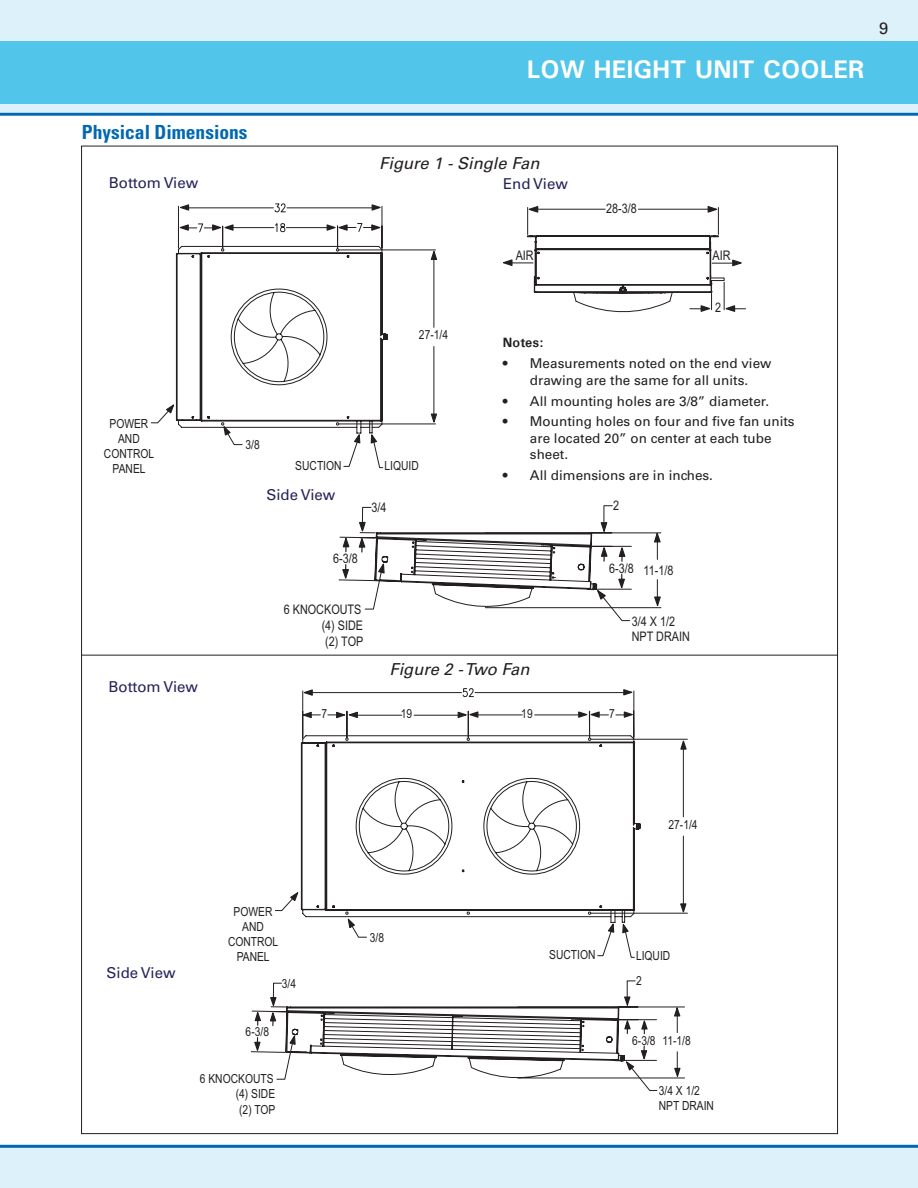
<style>
.page{position:relative;width:918px;height:1188px;background:#fff}
.page>*{position:absolute;margin:0;border:0;box-sizing:border-box;transform-origin:0 0}
.t1{font:700 25.5px "Univers";color:#fff}
.t2{font:700 condensed 19.5px "Univers LT Std";color:#0168b3}
.t3{font:italic 16.5px "Univers";color:#231f20}
.t4{font:16.5px "Univers";color:#241e1b}
.t5{font:15px "Univers";color:#25225b}
.t6{font:13.5px/16.5px "Univers";color:#231f20;text-align:center}
.t7{font:700 13.5px "Univers";color:#231f20}
.t8{font:13.2px/15.9px "Arial Narrow";color:#231f20}
.t9{font:12.6px/15px "Arial Narrow";color:#231f20;text-align:center}
</style>
<div class="page">
<div style="left:0;top:0;width:918px;height:112px;background:#ddf1fa"></div>
<div style="left:0;top:41px;width:918px;height:63px;background:#51c5ea"></div>
<hr style="left:0;top:113px;width:918px;height:3px;background:#0168b3">
<div style="left:0;top:1148px;width:918px;height:40px;background:#ddf1fa"></div>
<hr style="left:0;top:1145px;width:918px;height:3px;background:#0168b3">
<svg style="left:178px;top:203px;width:257px;height:222px"></svg>
<svg style="left:178px;top:223px;width:12px;height:9px"></svg>
<svg style="left:370px;top:224px;width:14px;height:8px"></svg>
<svg style="left:211px;top:223px;width:23px;height:9px"></svg>
<svg style="left:326px;top:223px;width:23px;height:9px"></svg>
<svg style="left:150px;top:245px;width:238px;height:224px"></svg>
<svg style="left:430px;top:248px;width:8px;height:13px"></svg>
<svg style="left:430px;top:413px;width:7px;height:12px"></svg>
<svg style="left:503px;top:206px;width:243px;height:107px"></svg>
<svg style="left:338px;top:505px;width:324px;height:117px"></svg>
<svg style="left:275px;top:892px;width:24px;height:20px"></svg>
<svg style="left:597px;top:923px;width:18px;height:34px"></svg>
<svg style="left:622px;top:924px;width:13px;height:34px"></svg>
<svg style="left:348px;top:923px;width:19px;height:15px"></svg>
<svg style="left:301px;top:742px;width:333px;height:176px"></svg>
<svg style="left:302px;top:688px;width:386px;height:226px"></svg>
<hr style="left:355px;top:715px;width:47px;height:1px;background:#231f20">
<hr style="left:414px;top:715px;width:47px;height:1px;background:#231f20">
<svg style="left:328px;top:711px;width:31px;height:8px"></svg>
<svg style="left:457px;top:710px;width:22px;height:9px"></svg>
<svg style="left:250px;top:980px;width:435px;height:111px"></svg>
<hr style="left:82px;top:655px;width:756px;height:1px;background:#231f20">
<h1 class="t1" style="left:527px;top:53px;width:339px">LOW HEIGHT UNIT COOLER</h1>
<p class="t4" style="left:879px;top:18px;width:11px">9</p>
<h2 class="t2" style="left:82px;top:120px;width:167px">Physical Dimensions</h2>
<p class="t5" style="left:109px;top:173px;width:91px">Bottom View</p>
<p class="t9" style="left:104px;top:416px;width:52px">POWER<br>AND<br>CONTROL<br>PANEL</p>
<p class="t9" style="left:246px;top:437px;width:16px">3/8</p>
<p class="t3" style="left:379px;top:154px;width:162px">Figure 1 - Single Fan</p>
<p class="t9" style="left:419px;top:327px;width:31px">27-1/4</p>
<p class="t9" style="left:295px;top:458px;width:48px">SUCTION</p>
<p class="t9" style="left:385px;top:458px;width:36px">LIQUID</p>
<p class="t5" style="left:503px;top:175px;width:66px">End View</p>
<p class="t8" style="left:516px;top:247px;width:20px">AIR</p>
<p class="t8" style="left:606px;top:200px;width:32px">28-3/8</p>
<p class="t8" style="left:713px;top:247px;width:20px">AIR</p>
<p class="t8" style="left:715px;top:299px;width:8px">2</p>
<p class="t7" style="left:503px;top:334px;width:42px">Notes:</p>
<p class="t6" style="left:503px;top:355px;width:270px">• Measurements noted on the end view drawing are the same for all units.</p>
<p class="t6" style="left:503px;top:393px;width:268px">• All mounting holes are 3/8” diameter.</p>
<p class="t6" style="left:530px;top:413px;width:266px;text-align:left;text-indent:-27px">• Mounting holes on four and five fan units are located 20” on center at each tube sheet.</p>
<p class="t6" style="left:503px;top:467px;width:212px">• All dimensions are in inches.</p>
<p class="t5" style="left:109px;top:678px;width:91px">Bottom View</p>
<p class="t5" style="left:266px;top:486px;width:70px">Side View</p>
<p class="t8" style="left:371px;top:499px;width:17px">3/4</p>
<p class="t8" style="left:613px;top:497px;width:8px">2</p>
<p class="t8" style="left:333px;top:550px;width:26px">6-3/8</p>
<p class="t8" style="left:322px;top:601px;width:43px;text-indent:-38px">6 KNOCKOUTS (4) SIDE (2) TOP</p>
<p class="t9" style="left:321px;top:706px;width:7px">7</p>
<p class="t8" style="left:609px;top:560px;width:26px">6-3/8</p>
<p class="t8" style="left:643px;top:562px;width:31px">11-1/8</p>
<p class="t3" style="left:390px;top:659px;width:142px">Figure 2 - Two Fan</p>
<p class="t9" style="left:401px;top:706px;width:13px">19</p>
<p class="t9" style="left:521px;top:706px;width:13px">19</p>
<p class="t9" style="left:609px;top:705px;width:7px">7</p>
<p class="t8" style="left:632px;top:613px;width:60px">3/4 X 1/2<br>NPT DRAIN</p>
<p class="t5" style="left:107px;top:964px;width:70px">Side View</p>
<p class="t9" style="left:228px;top:903px;width:52px">POWER<br>AND<br>CONTROL<br>PANEL</p>
<p class="t9" style="left:282px;top:975px;width:16px">3/4</p>
<p class="t9" style="left:246px;top:1024px;width:25px">6-3/8</p>
<p class="t9" style="left:236px;top:1071px;width:41px;text-align:left;text-indent:-36px">6 KNOCKOUTS (4) SIDE (2) TOP</p>
<p class="t9" style="left:370px;top:930px;width:16px">3/8</p>
<p class="t9" style="left:669px;top:816px;width:31px">27-1/4</p>
<p class="t9" style="left:549px;top:947px;width:48px">SUCTION</p>
<p class="t9" style="left:636px;top:947px;width:36px">LIQUID</p>
<p class="t9" style="left:636px;top:972px;width:7px">2</p>
<p class="t9" style="left:632px;top:1032px;width:60px">6-3/8 11-1/8</p>
<p class="t9" style="left:659px;top:1083px;width:57px;text-align:left">3/4 X 1/2<br>NPT DRAIN</p>
</div>
